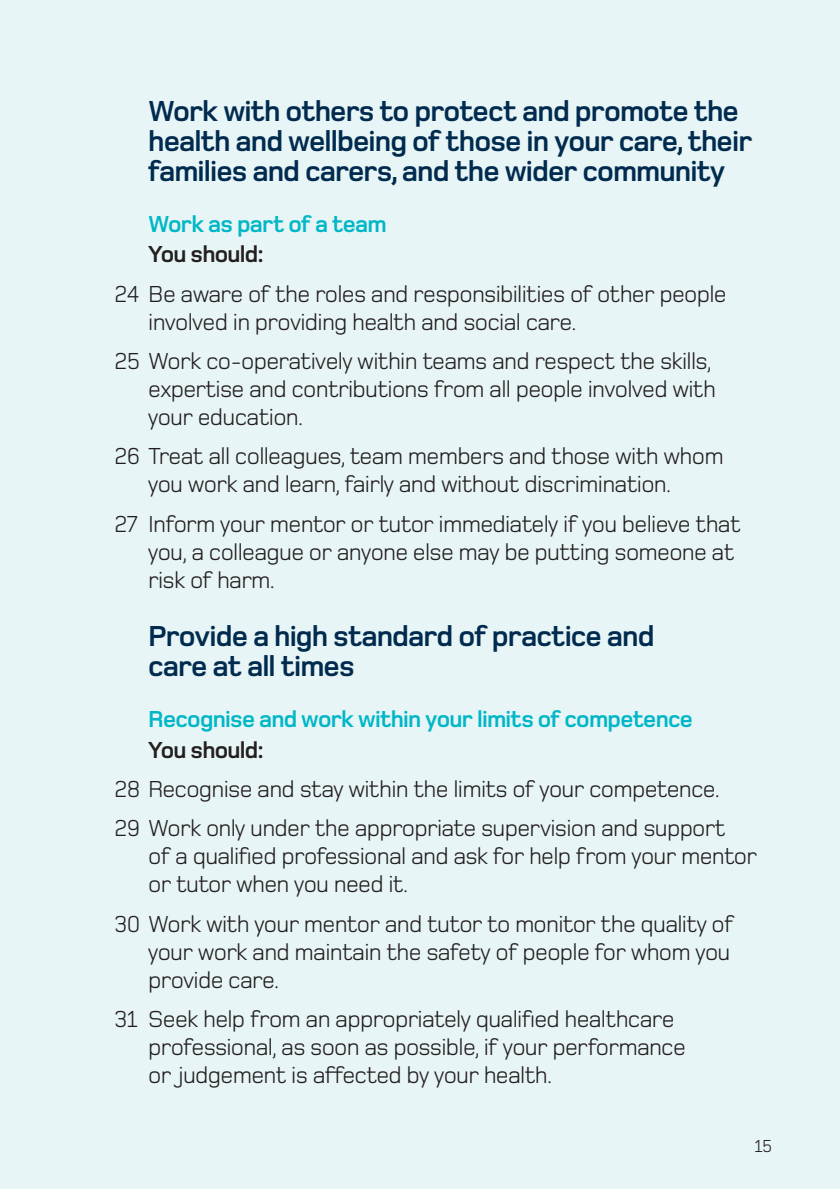
<style>
.page{position:relative;width:840px;height:1189px;background:#fff}
.page>*{position:absolute;margin:0;border:0;box-sizing:border-box;transform-origin:0 0}
.t1{font:700 30px/30px "Foundry Monoline";letter-spacing:-.03em;color:#002b4f}
.t2{font:24px/28px "Foundry Monoline";letter-spacing:-.03em;color:#231f20}
.t3{font:700 24px "Foundry Monoline";letter-spacing:-.03em;color:#00b7c7}
.t4{font:700 24px "Foundry Monoline";letter-spacing:-.03em;color:#231f20}
.t5{font:18px "Foundry Monoline";color:#231f20}
</style>
<div class="page">
<div style="left:0;top:0;width:839px;height:1189px;background:#e8f5f6"></div>
<p class="t1" style="left:148px;top:99px;width:605px">Work with others to protect and promote the health and wellbeing of those in your care, their families and carers, and the wider community</p>
<p class="t3" style="left:148px;top:215px;width:240px">Work as part of a team</p>
<p class="t4" style="left:148px;top:246px;width:117px">You should:</p>
<p class="t2" style="left:148px;top:282px;width:580px;text-indent:-34px">24 Be aware of the roles and responsibilities of other people involved in providing health and social care.</p>
<p class="t2" style="left:148px;top:350px;width:569px;text-indent:-34px">25 Work co-operatively within teams and respect the skills, expertise and contributions from all people involved with your education.</p>
<p class="t2" style="left:148px;top:445px;width:577px;text-indent:-34px">26 Treat all colleagues, team members and those with whom you work and learn, fairly and without discrimination.</p>
<p class="t2" style="left:148px;top:512px;width:594px;text-indent:-34px">27 Inform your mentor or tutor immediately if you believe that you, a colleague or anyone else may be putting someone at risk of harm.</p>
<p class="t1" style="left:148px;top:624px;width:508px">Provide a high standard of practice and care at all times</p>
<p class="t3" style="left:148px;top:710px;width:546px">Recognise and work within your limits of competence</p>
<p class="t4" style="left:148px;top:741px;width:117px">You should:</p>
<p class="t2" style="left:114px;top:772px;width:612px;line-height:39.4px">28 Recognise and stay within the limits of your competence.<br>29 Work only under the appropriate supervision and support</p>
<p class="t2" style="left:148px;top:845px;width:610px">of a qualified professional and ask for help from your mentor or tutor when you need it.</p>
<p class="t2" style="left:148px;top:912px;width:588px;text-indent:-34px">30 Work with your mentor and tutor to monitor the quality of your work and maintain the safety of people for whom you provide care.</p>
<p class="t2" style="left:148px;top:1008px;width:539px;text-indent:-34px">31 Seek help from an appropriately qualified healthcare professional, as soon as possible, if your performance or judgement is affected by your health.</p>
<p class="t5" style="left:754px;top:1140px;width:19px">15</p>
</div>
